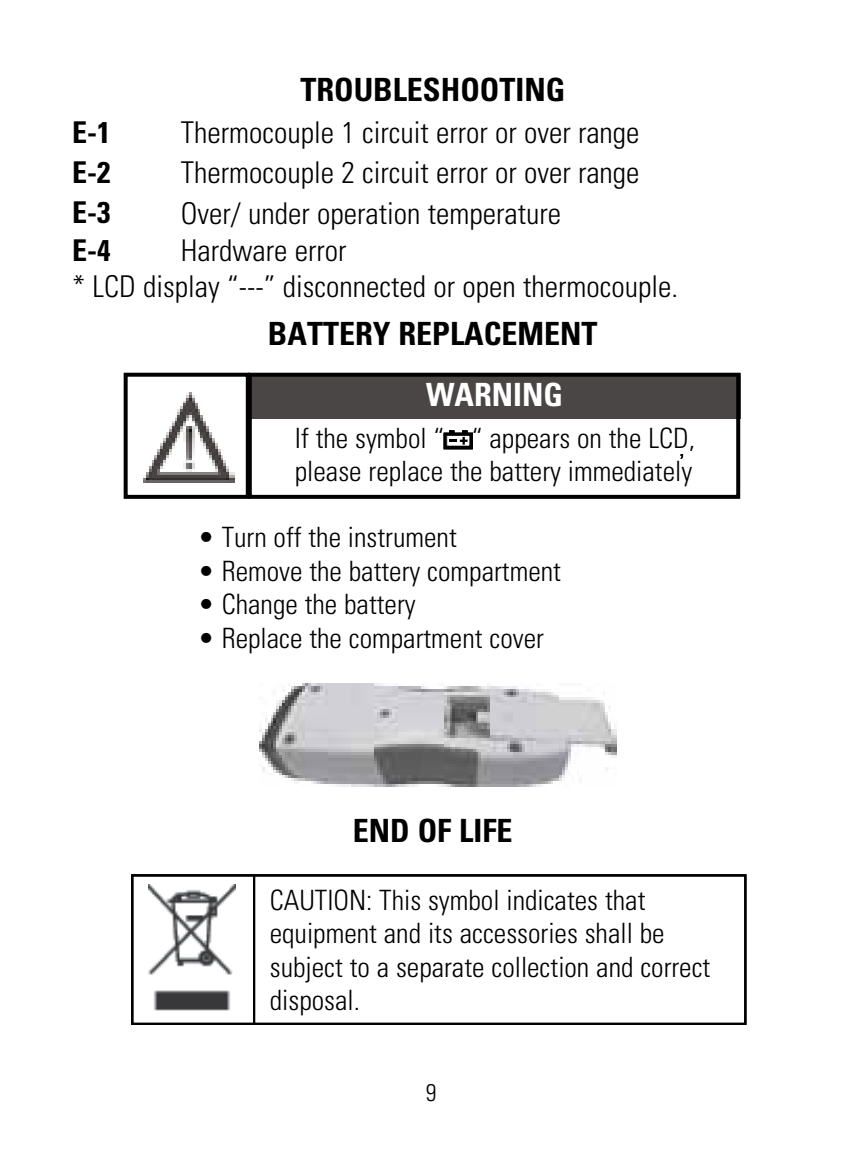
<style>
.page{position:relative;width:864px;height:1152px;background:#fff}
.page>*{position:absolute;margin:0;border:0;box-sizing:border-box;transform-origin:0 0}
.t1{font:700 condensed 32px "Univers LT Std";color:#000}
.t2{font:700 condensed 32px "Univers LT Std";color:#fff}
.t3{font:300 condensed 30px/40.4px "Univers LT Std";color:#000;text-align:justify}
.t4{font:700 condensed 30px/38.8px "Univers LT Std";color:#000;text-align:justify}
.t5{font:300 condensed 28px/33.6px "Univers LT Std";color:#000}
.t6{font:300 condensed 24px "Univers LT Std";color:#000}
.t7{font:19.6px "Arial";color:#000}
</style>
<div class="page">
<img style="left:144px;top:392px;width:91px;height:91px">
<svg style="left:444px;top:430px;width:29px;height:19px"></svg>
<div style="left:253px;top:378px;width:482px;height:40px;background:#4a4645"></div>
<img style="left:260px;top:684px;width:356px;height:102px">
<svg style="left:131px;top:874px;width:616px;height:151px"></svg>
<div style="left:124px;top:373px;width:126px;height:126px;border:4px solid #000"></div>
<div style="left:248px;top:373px;width:492px;height:126px;border:4px solid #000"></div>
<p class="t1" style="left:300px;top:70px;width:266px">TROUBLESHOOTING</p>
<p class="t4" style="left:72px;top:113px;width:40px">E-1</p>
<p class="t3" style="left:181px;top:113px;width:460px">Thermocouple 1 circuit error or over range Thermocouple 2 circuit error or over range Over/ under operation temperature</p>
<p class="t3" style="left:72px;top:232px;width:608px;line-height:35.6px;text-indent:109px">Hardware error<br>* LCD display “---” disconnected or open thermocouple.</p>
<p class="t4" style="left:72px;top:153px;width:40px">E-2<br>E-3<br>E-4</p>
<p class="t1" style="left:268px;top:314px;width:331px">BATTERY REPLACEMENT</p>
<p class="t2" style="left:426px;top:375px;width:138px">WARNING</p>
<p class="t5" style="left:295px;top:421px;width:402px">If the symbol “ “ appears on the LCD, please replace the battery immediately</p>
<p class="t7" style="left:679px;top:436px;width:7px">,</p>
<p class="t5" style="left:198px;top:521px;width:260px">• Turn off the instrument</p>
<p class="t5" style="left:198px;top:554px;width:365px">• Remove the battery compartment</p>
<p class="t5" style="left:198px;top:588px;width:219px">• Change the battery</p>
<p class="t5" style="left:198px;top:621px;width:347px">• Replace the compartment cover</p>
<p class="t1" style="left:353px;top:811px;width:161px">END OF LIFE</p>
<p class="t5" style="left:270px;top:883px;width:442px">CAUTION: This symbol indicates that equipment and its accessories shall be subject to a separate collection and correct disposal.</p>
<p class="t6" style="left:426px;top:1078px;width:12px">9</p>
</div>
